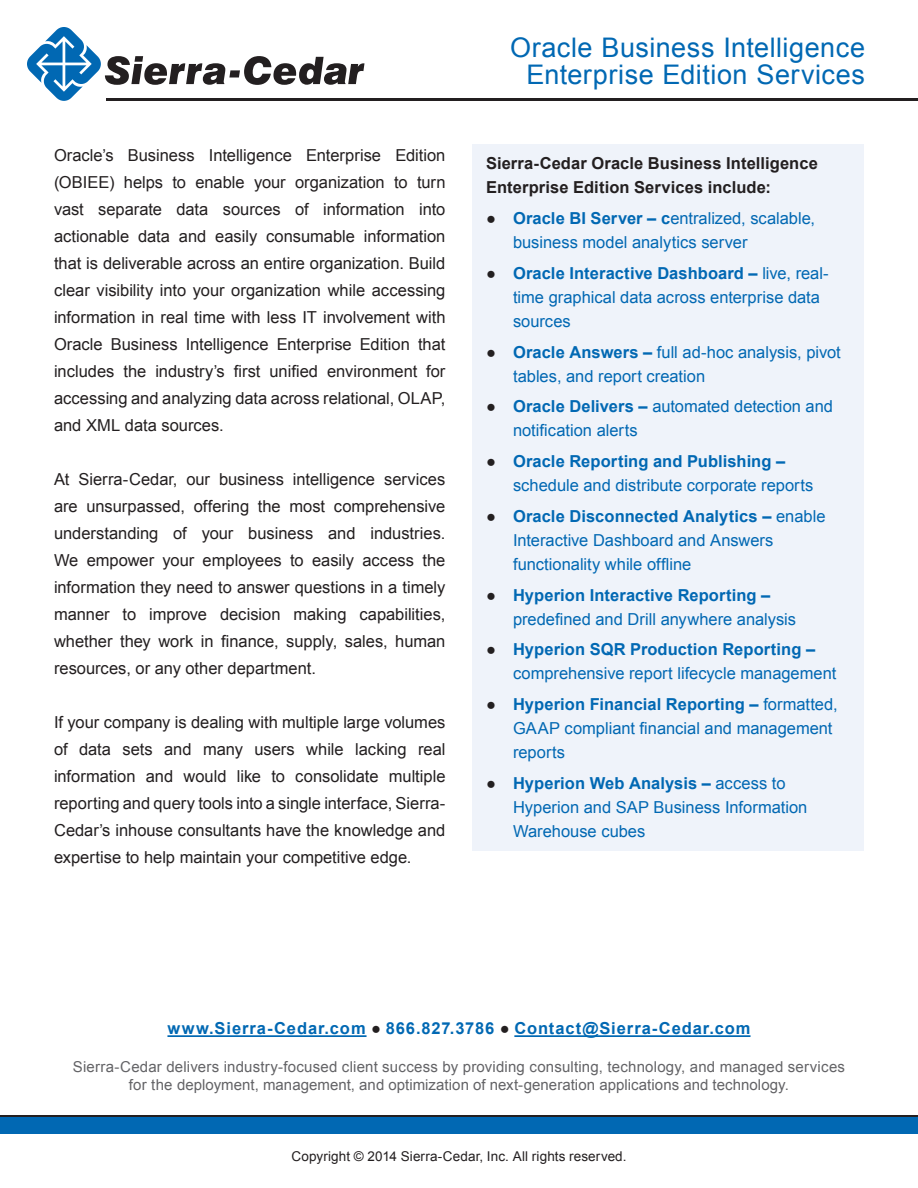
<style>
.page{position:relative;width:918px;height:1188px;background:#fff}
.page>*{position:absolute;margin:0;border:0;box-sizing:border-box;transform-origin:0 0}
.t1{font:27px/27px "Arial";letter-spacing:.02em;color:#0168b3;text-align:center}
.Body{font:16.5px/27px "Arial";color:#231f20;text-align:justify}
.Body-2{font:16.5px/24px "Arial";color:#0168b3}
.Body-3{font:700 16.5px/24px "Arial";letter-spacing:.005em;color:#231f20}
.t2{font:700 16.5px "Arial";letter-spacing:.055em;color:#0168b3}
.t3{font:15px/18px "Arial";letter-spacing:.01em;color:#636366;text-align:center}
.t4{font:13.5px "Arial";letter-spacing:.01em;color:#231f20}
.s1{color:#231f20}
.s2{font-weight:700}
</style>
<div class="page">
<svg style="left:27px;top:27px;width:337px;height:74px"></svg>
<hr style="left:106px;top:98px;width:812px;height:3px;background:#231f20">
<hr style="left:0;top:1115px;width:918px;height:3px;background:#231f20">
<div style="left:0;top:1118px;width:918px;height:16px;background:#0168b3"></div>
<hr style="left:167px;top:1035px;width:200px;height:2px;background:#0168b3">
<hr style="left:514px;top:1035px;width:237px;height:2px;background:#0168b3">
<div style="left:472px;top:144px;width:392px;height:706px;background:#eff3fa"></div>
<p class="Body" style="left:54px;top:141px;width:393px">Oracle’s Business Intelligence Enterprise Edition (OBIEE) helps to enable your organization to turn vast separate data sources of information into actionable data and easily consumable information that is deliverable across an entire organization. Build clear visibility into your organization while accessing information in real time with less IT involvement with Oracle Business Intelligence Enterprise Edition that includes the industry’s first unified environment for accessing and analyzing data across relational, OLAP, and XML data sources.</p>
<p class="Body" style="left:54px;top:465px;width:393px">At Sierra-Cedar, our business intelligence services are unsurpassed, offering the most comprehensive understanding of your business and industries.<br>We empower your employees to easily access the information they need to answer questions in a timely manner to improve decision making capabilities, whether they work in finance, supply, sales, human resources, or any other department.</p>
<p class="Body" style="left:54px;top:708px;width:393px">If your company is dealing with multiple large volumes of data sets and many users while lacking real information and would like to consolidate multiple reporting and query tools into a single interface, Sierra-Cedar’s inhouse consultants have the knowledge and expertise to help maintain your competitive edge.</p>
<p class="t1" style="left:510px;top:34px;width:356px">Oracle Business Intelligence<br>Enterprise Edition Services</p>
<p class="Body-3" style="left:486px;top:152px;width:333px">Sierra-Cedar Oracle Business Intelligence<br>Enterprise Edition Services include:</p>
<p class="Body-2" style="left:513px;top:207px;width:304px;text-indent:-27px"><span class="s1">●</span> <span class="s2">Oracle BI Server – c</span>entralized, scalable, business model analytics server</p>
<p class="Body-2" style="left:513px;top:261px;width:317px;text-indent:-27px"><span class="s1">●</span> <span class="s2">Oracle Interactive Dashboard –</span> live, real&shy;time graphical data across enterprise data sources</p>
<p class="Body-2" style="left:513px;top:340px;width:329px;text-indent:-27px"><span class="s1">●</span> <span class="s2">Oracle Answers –</span> full ad-hoc analysis, pivot tables, and report creation</p>
<p class="Body-2" style="left:513px;top:395px;width:322px;text-indent:-27px"><span class="s1">●</span> <span class="s2">Oracle Delivers –</span> automated detection and notification alerts</p>
<p class="Body-2" style="left:513px;top:450px;width:302px;text-indent:-27px"><span class="s1">●</span> <span class="s2">Oracle Reporting and Publishing – </span>schedule and distribute corporate reports</p>
<p class="Body-2" style="left:513px;top:504px;width:314px;text-indent:-27px"><span class="s1">●</span> <span class="s2">Oracle Disconnected Analytics –</span> enable<br>Interactive Dashboard and Answers functionality while offline</p>
<p class="Body-2" style="left:513px;top:583px;width:285px;text-indent:-27px"><span class="s1">●</span> <span class="s2">Hyperion Interactive Reporting – </span>predefined and Drill anywhere analysis</p>
<p class="Body-2" style="left:513px;top:638px;width:325px;text-indent:-27px"><span class="s1">●</span> <span class="s2">Hyperion SQR Production Reporting – </span>comprehensive report lifecycle management</p>
<p class="Body-2" style="left:513px;top:693px;width:326px;text-indent:-27px"><span class="s1">●</span> <span class="s2">Hyperion Financial Reporting –</span> formatted,<br>GAAP compliant financial and management reports</p>
<p class="Body-2" style="left:513px;top:771px;width:296px;text-indent:-27px"><span class="s1">●</span> <span class="s2">Hyperion Web Analysis –</span> access to<br>Hyperion and SAP Business Information<br>Warehouse cubes</p>
<p class="t2" style="left:167px;top:1018px;width:585px">www.Sierra-Cedar.com <span class="s1">●</span> 866.827.3786 <span class="s1">●</span> Contact@Sierra-Cedar.com</p>
<p class="t3" style="left:73px;top:1058px;width:774px">Sierra-Cedar delivers industry-focused client success by providing consulting, technology, and managed services for the deployment, management, and optimization of next-generation applications and technology.</p>
<p class="t4" style="left:292px;top:1147px;width:336px">Copyright © 2014 Sierra-Cedar, Inc. All rights reserved.</p>
</div>
